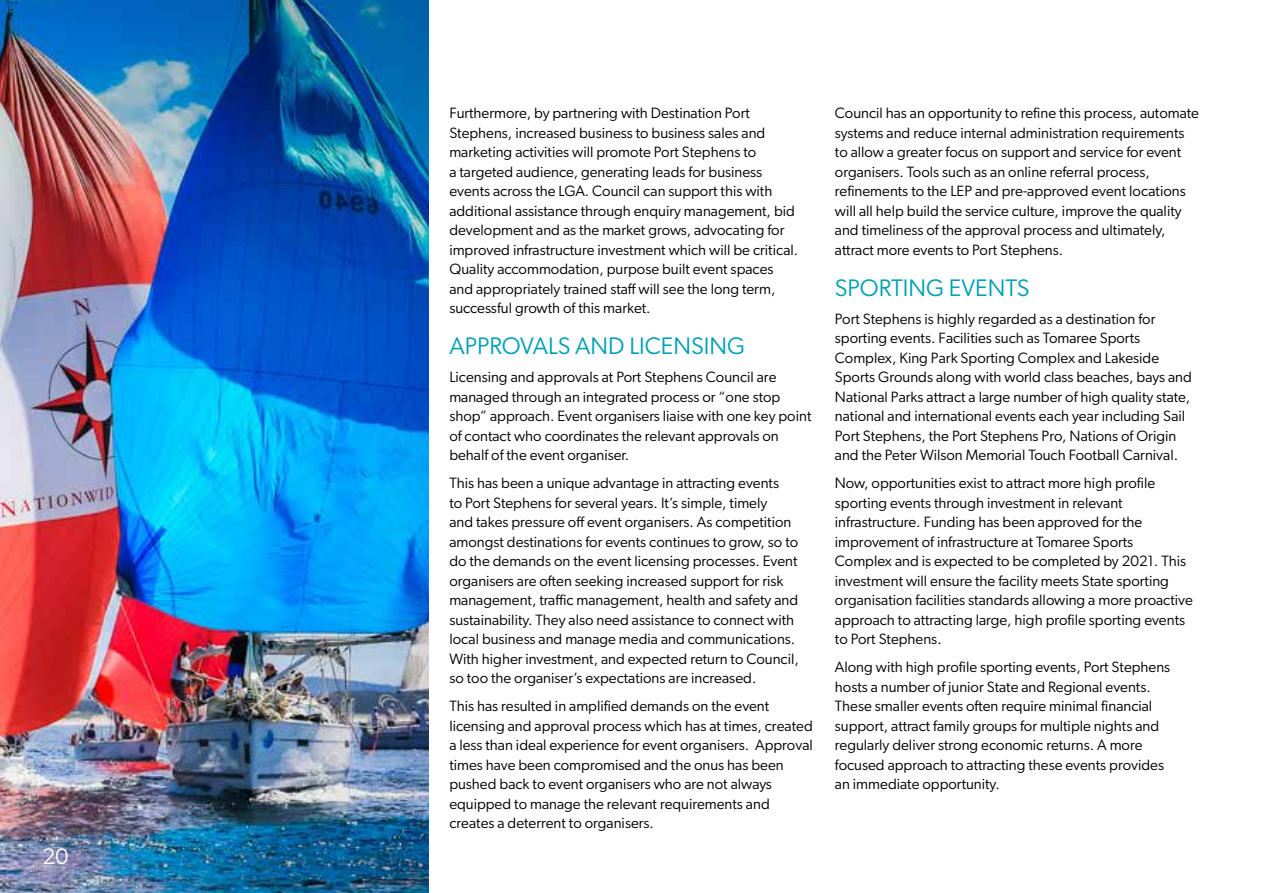
<style>
.page{position:relative;width:1263px;height:893px;background:#fff}
.page>*{position:absolute;margin:0;border:0;box-sizing:border-box;transform-origin:0 0}
.t1{font:24px "Gibson";color:#00a1b4}
.t2{font:22.5px "Gibson";color:#fff}
.t3{font:15px/19.5px "Gibson";color:#000}
</style>
<div class="page">
<img style="left:0;top:0;width:428px;height:893px">
<h2 class="t2" style="left:43px;top:843px;width:27px">20</h2>
<p class="t3" style="left:449px;top:103px;width:350px">Furthermore, by partnering with Destination Port Stephens, increased business to business sales and marketing activities will promote Port Stephens to<br>a targeted audience, generating leads for business events across the LGA. Council can support this with additional assistance through enquiry management, bid development and as the market grows, advocating for improved infrastructure investment which will be critical.<br>Quality accommodation, purpose built event spaces and appropriately trained staff will see the long term, successful growth of this market.</p>
<h1 class="t1" style="left:449px;top:331px;width:297px">APPROVALS AND LICENSING</h1>
<p class="t3" style="left:449px;top:367px;width:364px">Licensing and approvals at Port Stephens Council are managed through an integrated process or “one stop shop” approach. Event organisers liaise with one key point of contact who coordinates the relevant approvals on behalf of the event organiser.</p>
<p class="t3" style="left:449px;top:473px;width:351px">This has been a unique advantage in attracting events<br>to Port Stephens for several years. It’s simple, timely<br>and takes pressure off event organisers. As competition amongst destinations for events continues to grow, so to do the demands on the event licensing processes. Event organisers are often seeking increased support for risk management, traffic management, health and safety and sustainability. They also need assistance to connect with local business and manage media and communications.<br>With higher investment, and expected return to Council, so too the organiser’s expectations are increased.</p>
<p class="t3" style="left:449px;top:696px;width:365px">This has resulted in amplified demands on the event licensing and approval process which has at times, created a less than ideal experience for event organisers. Approval times have been compromised and the onus has been pushed back to event organisers who are not always equipped to manage the relevant requirements and creates a deterrent to organisers.</p>
<p class="t3" style="left:835px;top:103px;width:366px">Council has an opportunity to refine this process, automate systems and reduce internal administration requirements to allow a greater focus on support and service for event organisers. Tools such as an online referral process, refinements to the LEP and pre-approved event locations will all help build the service culture, improve the quality and timeliness of the approval process and ultimately, attract more events to Port Stephens.</p>
<h1 class="t1" style="left:835px;top:273px;width:196px">SPORTING EVENTS</h1>
<p class="t3" style="left:835px;top:308px;width:358px">Port Stephens is highly regarded as a destination for sporting events. Facilities such as Tomaree Sports Complex, King Park Sporting Complex and Lakeside Sports Grounds along with world class beaches, bays and National Parks attract a large number of high quality state, national and international events each year including Sail Port Stephens, the Port Stephens Pro, Nations of Origin and the Peter Wilson Memorial Touch Football Carnival.</p>
<p class="t3" style="left:835px;top:473px;width:359px">Now, opportunities exist to attract more high profile sporting events through investment in relevant infrastructure. Funding has been approved for the improvement of infrastructure at Tomaree Sports Complex and is expected to be completed by 2021. This investment will ensure the facility meets State sporting organisation facilities standards allowing a more proactive approach to attracting large, high profile sporting events to Port Stephens.</p>
<p class="t3" style="left:835px;top:657px;width:337px">Along with high profile sporting events, Port Stephens hosts a number of junior State and Regional events.<br>These smaller events often require minimal financial support, attract family groups for multiple nights and regularly deliver strong economic returns. A more focused approach to attracting these events provides an immediate opportunity.</p>
</div>
